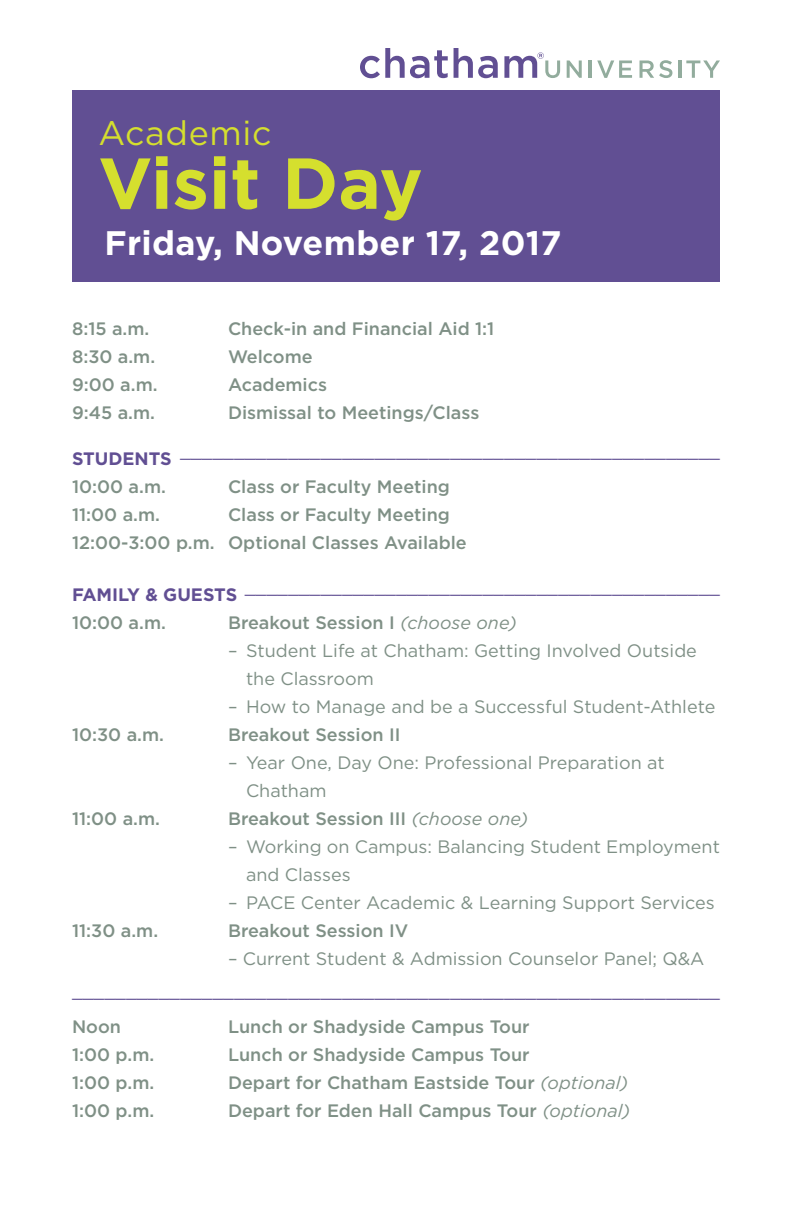
<style>
.page{position:relative;width:792px;height:1224px;background:#fff}
.page>*{position:absolute;margin:0;border:0;box-sizing:border-box;transform-origin:0 0}
.t1{font:700 72px "Gotham";color:#d5df2e}
.t2{font:700 34px "Gotham";letter-spacing:.01em;color:#fff}
.t3{font:34px "Gotham";letter-spacing:.02em;color:#d5df2e}
.event{font:500 18px "Gotham";color:#7f9086}
.breakout{font:18px/28px "Gotham";color:#7f9086}
.event-2{font:18px "Gotham";color:#614f93}
.s1{font-weight:700}
.s2{font-weight:400;font-style:italic}
</style>
<div class="page">
<div style="left:72px;top:90px;width:648px;height:192px;background:#614f93"></div>
<svg style="left:360px;top:48px;width:88px;height:30px"></svg>
<svg style="left:454px;top:48px;width:44px;height:30px"></svg>
<svg style="left:567px;top:60px;width:15px;height:18px"></svg>
<hr style="left:589px;top:60px;width:3px;height:18px;background:#92ac9d">
<svg style="left:597px;top:60px;width:35px;height:18px"></svg>
<svg style="left:640px;top:60px;width:32px;height:18px"></svg>
<hr style="left:679px;top:60px;width:3px;height:18px;background:#92ac9d">
<svg style="left:686px;top:60px;width:34px;height:18px"></svg>
<svg style="left:504px;top:52px;width:56px;height:26px"></svg>
<p class="t3" style="left:98px;top:114px;width:175px">Academic</p>
<p class="t1" style="left:98px;top:142px;width:326px">Visit Day</p>
<p class="t2" style="left:104px;top:223px;width:459px">Friday, November 17, 2017</p>
<p class="event" style="left:72px;top:318px;width:79px">8:15 a.m.</p>
<p class="event" style="left:228px;top:318px;width:268px">Check-in and Financial Aid 1:1</p>
<p class="event" style="left:72px;top:346px;width:85px">8:30 a.m.</p>
<p class="event" style="left:228px;top:346px;width:86px">Welcome</p>
<p class="event" style="left:72px;top:374px;width:87px">9:00 a.m.</p>
<p class="event" style="left:228px;top:374px;width:101px">Academics</p>
<p class="event" style="left:72px;top:402px;width:85px">9:45 a.m.</p>
<p class="event" style="left:228px;top:402px;width:253px">Dismissal to Meetings/Class</p>
<p class="event-2" style="left:72px;top:441px;width:650px"><span class="s1">STUDENTS</span> __________________________________________________</p>
<p class="event" style="left:72px;top:476px;width:95px">10:00 a.m.</p>
<p class="event" style="left:228px;top:476px;width:224px">Class or Faculty Meeting</p>
<p class="event" style="left:72px;top:504px;width:90px">11:00 a.m.</p>
<p class="event" style="left:228px;top:504px;width:224px">Class or Faculty Meeting</p>
<p class="event" style="left:72px;top:532px;width:396px">12:00-3:00 p.m. Optional Classes Available</p>
<p class="event-2" style="left:72px;top:577px;width:650px"><span class="s1">FAMILY &amp; GUESTS</span> ____________________________________________</p>
<p class="event" style="left:72px;top:612px;width:95px">10:00 a.m.</p>
<p class="event" style="left:228px;top:612px;width:290px">Breakout Session I <span class="s2">(choose one)</span></p>
<p class="breakout" style="left:246px;top:636px;width:452px;text-indent:-18px">– Student Life at Chatham: Getting Involved Outside the Classroom</p>
<p class="breakout" style="left:228px;top:692px;width:489px">– How to Manage and be a Successful Student-Athlete</p>
<p class="event" style="left:72px;top:724px;width:94px">10:30 a.m.</p>
<p class="event" style="left:228px;top:724px;width:174px">Breakout Session II</p>
<p class="breakout" style="left:246px;top:748px;width:420px;text-indent:-18px">– Year One, Day One: Professional Preparation at<br>Chatham</p>
<p class="event" style="left:72px;top:808px;width:90px">11:00 a.m.</p>
<p class="event" style="left:228px;top:808px;width:302px">Breakout Session III <span class="s2">(choose one)</span></p>
<p class="breakout" style="left:246px;top:832px;width:476px;text-indent:-18px">– Working on Campus: Balancing Student Employment and Classes</p>
<p class="breakout" style="left:228px;top:888px;width:488px">– PACE Center Academic &amp; Learning Support Services</p>
<p class="event" style="left:72px;top:920px;width:88px">11:30 a.m.</p>
<p class="event" style="left:228px;top:920px;width:182px">Breakout Session IV</p>
<p class="breakout" style="left:228px;top:944px;width:478px">– Current Student &amp; Admission Counselor Panel; Q&amp;A</p>
<p class="event-2" style="left:72px;top:981px;width:650px">____________________________________________________________</p>
<p class="event" style="left:72px;top:1016px;width:51px">Noon</p>
<p class="event" style="left:228px;top:1016px;width:303px">Lunch or Shadyside Campus Tour</p>
<p class="event" style="left:72px;top:1044px;width:84px">1:00 p.m.</p>
<p class="event" style="left:228px;top:1044px;width:303px">Lunch or Shadyside Campus Tour</p>
<p class="event" style="left:72px;top:1072px;width:84px">1:00 p.m.</p>
<p class="event" style="left:228px;top:1072px;width:402px">Depart for Chatham Eastside Tour <span class="s2">(optional)</span></p>
<p class="event" style="left:72px;top:1100px;width:84px">1:00 p.m.</p>
<p class="event" style="left:228px;top:1100px;width:404px">Depart for Eden Hall Campus Tour <span class="s2">(optional)</span></p>
</div>
